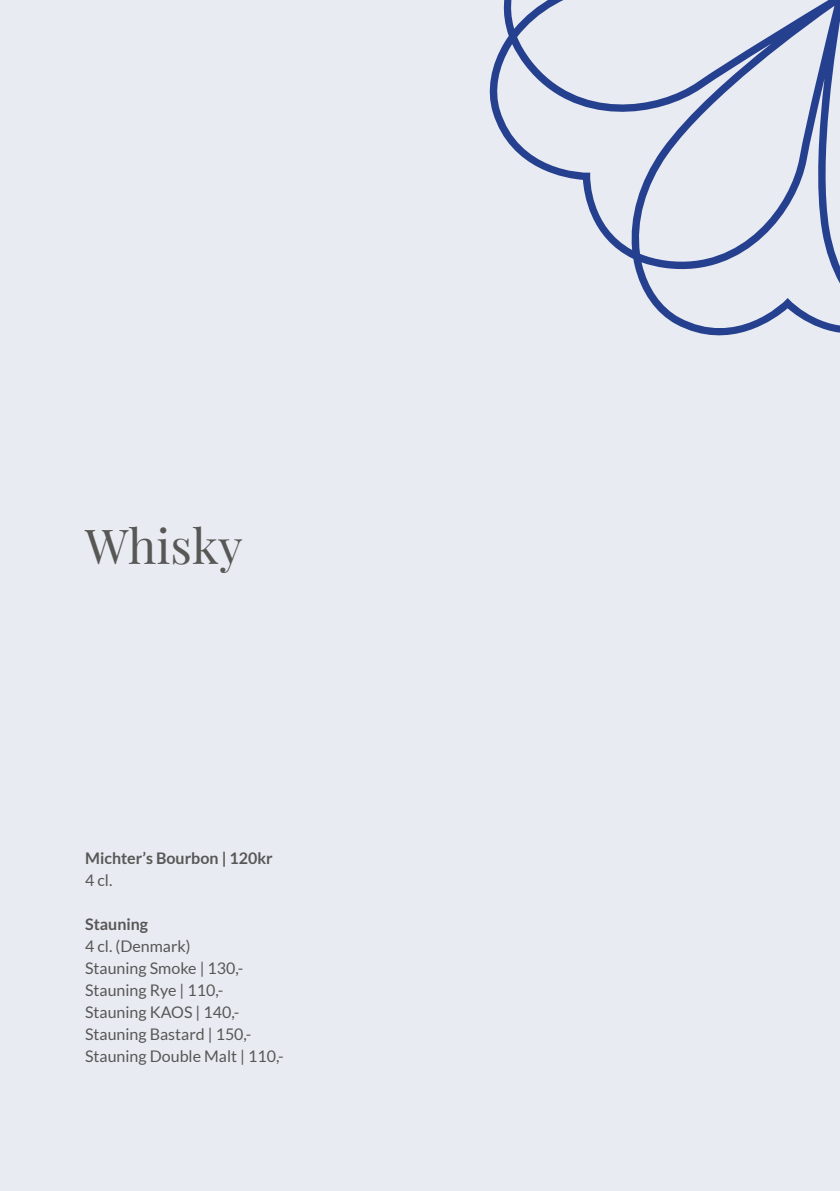
<style>
.page{position:relative;width:840px;height:1191px;background:#fff}
.page>*{position:absolute;margin:0;border:0;box-sizing:border-box;transform-origin:0 0}
.Rubrikker{font:48px "Playfair Display";color:#575756}
.Brød{font:16px "Lato";color:#575756}
.Brød_rubrikker{font:700 16px "Lato";color:#575756}
</style>
<div class="page">
<div style="left:0;top:0;width:839px;height:1191px;background:#e9ebf2"></div>
<svg style="left:489px;top:0;width:350px;height:336px"></svg>
<p class="Rubrikker" style="left:85px;top:508px;width:159px">Whisky</p>
<p class="Brød_rubrikker" style="left:85px;top:849px;width:189px">Michter’s Bourbon | 120kr</p>
<p class="Brød" style="left:85px;top:871px;width:29px">4 cl.</p>
<p class="Brød_rubrikker" style="left:85px;top:915px;width:65px">Stauning</p>
<p class="Brød" style="left:85px;top:937px;width:107px">4 cl. (Denmark)</p>
<p class="Brød" style="left:85px;top:959px;width:160px">Stauning Smoke | 130,-</p>
<p class="Brød" style="left:85px;top:981px;width:139px">Stauning Rye | 110,-</p>
<p class="Brød" style="left:85px;top:1003px;width:155px">Stauning KAOS | 140,-</p>
<p class="Brød" style="left:85px;top:1025px;width:168px">Stauning Bastard | 150,-</p>
<p class="Brød" style="left:85px;top:1047px;width:200px">Stauning Double Malt | 110,-</p>
</div>
